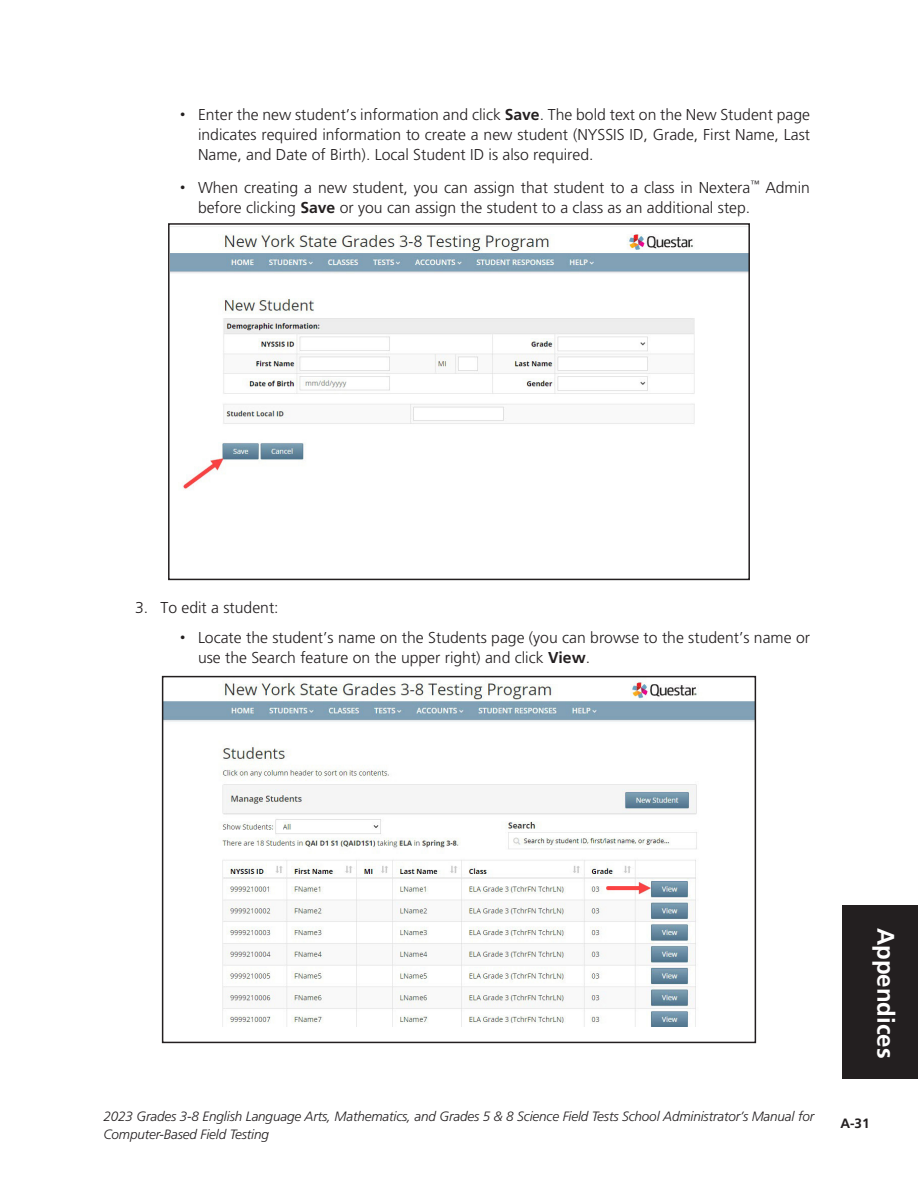
<style>
.page{position:relative;width:918px;height:1188px;background:#fff}
.page>*{position:absolute;margin:0;border:0;box-sizing:border-box;transform-origin:0 0}
.t1{font:700 24px "Frutiger LT Std";color:#fff}
.t2{font:300 15.75px/20.2px "Frutiger LT Std";color:#231f20}
.t3{font:italic 300 13.5px/18px "Frutiger LT Std";letter-spacing:-.01em;color:#231f20}
.t4{font:700 13.5px "Frutiger LT Std";color:#231f20}
.s1{font-weight:400;font-size:10.5px}
.s2{font-weight:700}
</style>
<div class="page">
<div style="left:842px;top:905px;width:76px;height:173px;background:#231f20"></div>
<img style="left:171px;top:226px;width:576px;height:264px">
<div style="left:168px;top:223px;width:582px;height:357px;border:2px solid #231f20"></div>
<img style="left:165px;top:680px;width:588px;height:347px">
<div style="left:162px;top:676px;width:594px;height:367px;border:2px solid #231f20"></div>
<p class="t2" style="left:198px;top:104px;width:614px;text-align:justify;text-indent:-18px"><span class="s1">•</span> Enter the new student’s information and click <span class="s2">Save</span>. The bold text on the New Student page indicates required information to create a new student (NYSSIS ID, Grade, First Name, Last Name, and Date of Birth). Local Student ID is also required.</p>
<p class="t2" style="left:198px;top:177px;width:614px;text-indent:-18px"><span class="s1">•</span> When creating a new student, you can assign that student to a class in Nextera<sup>™</sup> Admin before clicking <span class="s2">Save</span> or you can assign the student to a class as an additional step.</p>
<p class="t2" style="left:135px;top:598px;width:145px">3. To edit a student:</p>
<p class="t2" style="left:198px;top:627px;width:614px;text-indent:-18px"><span class="s1">•</span> Locate the student’s name on the Students page (you can browse to the student’s name or use the Search feature on the upper right) and click <span class="s2">View</span>.</p>
<p class="t3" style="left:104px;top:1108px;width:712px">2023 Grades 3-8 English Language Arts, Mathematics, and Grades 5 &amp; 8 Science Field Tests School Administrator’s Manual for<br>Computer-Based Field Testing</p>
<h1 class="t1" style="left:900px;top:928px;width:132px;rotate:90deg">Appendices</h1>
<p class="t4" style="left:847px;top:1110px;width:17px">31</p>
<p class="t4" style="left:840px;top:1115px;width:31px">A-31</p>
</div>
